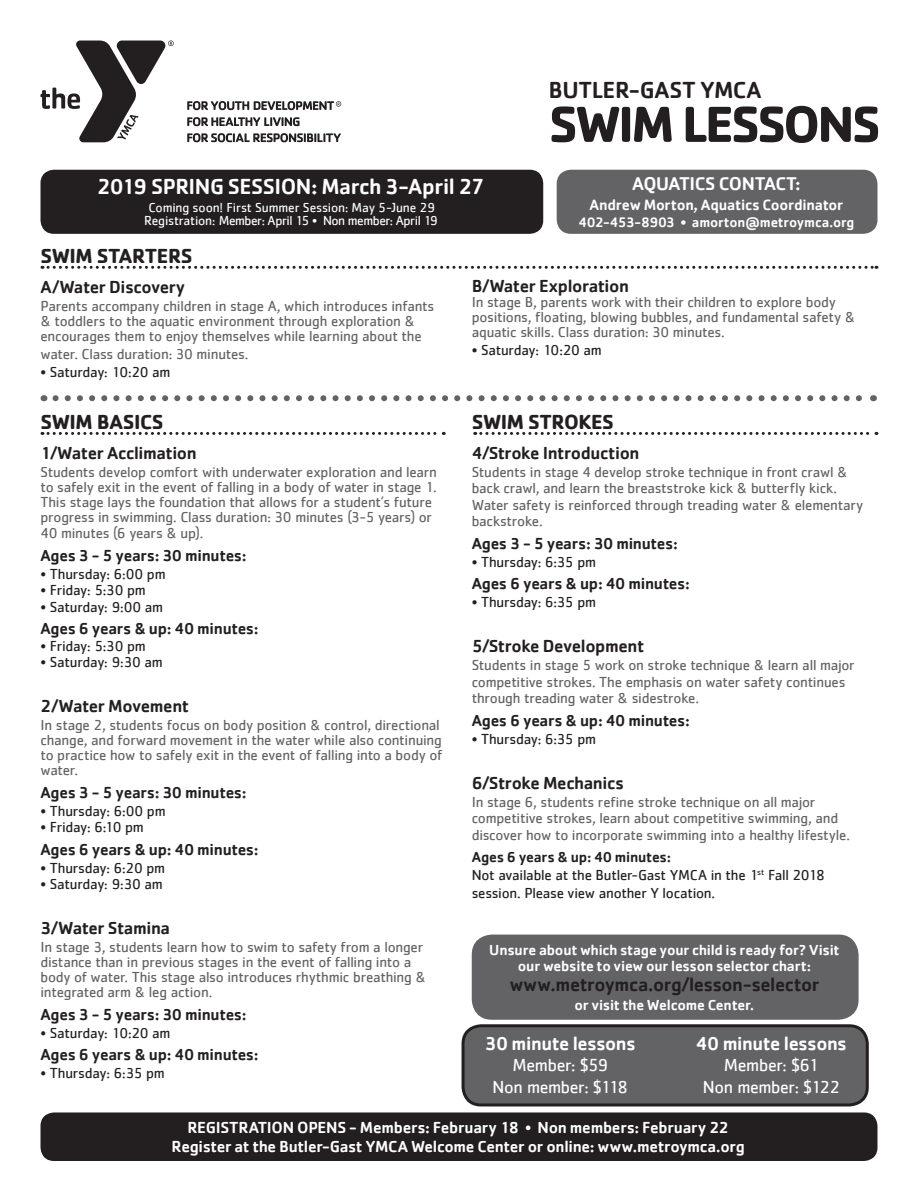
<style>
.page{position:relative;width:918px;height:1188px;background:#fff}
.page>*{position:absolute;margin:0;border:0;box-sizing:border-box;transform-origin:0 0}
.t1{font:700 52.5px "Cachet";letter-spacing:-.055em;color:#231f20}
.t2{font:500 24px "Cachet";letter-spacing:-.015em;color:#231f20}
.t3{font:500 22.5px "Cachet";letter-spacing:-.02em;color:#fff}
.t4{font:700 21px "Cachet";letter-spacing:-.02em;color:#231f20}
.t5{font:500 19.5px "Cachet";letter-spacing:-.025em;color:#231f20}
.t6{font:500 19.5px "Cachet";letter-spacing:-.025em;color:#fff}
.t7{font:500 19.05px "Cachet";letter-spacing:-.02em;color:#fff}
.t8{font:500 18px "Cachet";letter-spacing:-.025em;color:#231f20}
.t9{font:18px/21.6px "Cachet";letter-spacing:-.025em;color:#fff;text-align:center}
.t10{font:500 16.5px "Cachet";letter-spacing:-.02em;color:#231f20}
.t11{font:500 16.5px/19.8px "Cachet";letter-spacing:-.015em;color:#fff;text-align:center}
.t12{font:500 15.45px "Cachet";letter-spacing:-.015em;color:#fff}
.t13{font:15px/15px "Cachet";letter-spacing:-.015em;color:#636366}
.t14{font:15px/18px "Cachet";letter-spacing:-.015em;color:#231f20}
.t15{font:500 15px/16.5px "Cachet";letter-spacing:-.015em;color:#fff;text-align:center}
.t16{font:500 14.25px "Cachet";letter-spacing:-.015em;color:#fff}
.t17{font:13.5px/13.5px "Cachet";letter-spacing:-.015em;color:#fff;text-align:center}
.s1{font-weight:500}
.s2{font-weight:400}
</style>
<div class="page">
<svg style="left:41px;top:40px;width:133px;height:102px"></svg>
<svg style="left:187px;top:117px;width:113px;height:9px"></svg>
<svg style="left:187px;top:133px;width:154px;height:9px"></svg>
<svg style="left:187px;top:101px;width:154px;height:9px"></svg>
<div style="left:40px;top:1112px;width:838px;height:49px;background:#231f20;border-radius:14px"></div>
<div style="left:40px;top:170px;width:503px;height:64px;background:#231f20;border-radius:14px"></div>
<svg style="left:42px;top:266px;width:835px;height:3px"></svg>
<div style="left:472px;top:935px;width:387px;height:85px;background:#636366;border-radius:20px"></div>
<svg style="left:56px;top:395px;width:806px;height:6px"></svg>
<svg style="left:42px;top:432px;width:402px;height:3px"></svg>
<svg style="left:475px;top:432px;width:402px;height:3px"></svg>
<div style="left:557px;top:170px;width:321px;height:64px;background:#636366;border-radius:14px"></div>
<div style="left:463px;top:1026px;width:404px;height:79px;background:#636366;border-radius:18px"></div>
<div style="left:462px;top:1024px;width:407px;height:82px;border:3px solid #231f20;border-radius:18px"></div>
<h3 class="t3" style="left:97px;top:172px;width:389px">2019 SPRING SESSION: March 3-April 27</h3>
<p class="t17" style="left:144px;top:200px;width:295px">Coming soon! First Summer Session: May 5-June 29<br>Registration: Member: April 15 • Non member: April 19</p>
<h2 class="t2" style="left:549px;top:76px;width:214px">BUTLER-GAST YMCA</h2>
<h1 class="t1" style="left:549px;top:90px;width:334px">SWIM LESSONS</h1>
<p class="t7" style="left:632px;top:172px;width:170px">AQUATICS CONTACT:</p>
<p class="t12" style="left:589px;top:195px;width:255px">Andrew Morton, Aquatics Coordinator</p>
<p class="t16" style="left:578px;top:214px;width:277px">402-453-8903 • amorton@metroymca.org</p>
<h3 class="t4" style="left:40px;top:242px;width:154px">SWIM STARTERS</h3>
<p class="t8" style="left:40px;top:276px;width:146px">A/Water Discovery</p>
<p class="t13" style="left:40px;top:298px;width:395px">Parents accompany children in stage A, which introduces infants &amp; toddlers to the aquatic environment through exploration &amp; encourages them to enjoy themselves while learning about the</p>
<p class="t13" style="left:40px;top:346px;width:210px">water. Class duration: 30 minutes.</p>
<p class="t14" style="left:40px;top:363px;width:132px">• Saturday: 10:20 am</p>
<h3 class="t4" style="left:40px;top:408px;width:125px">SWIM BASICS</h3>
<p class="t8" style="left:40px;top:442px;width:158px">1/Water Acclimation</p>
<p class="t13" style="left:40px;top:464px;width:398px">Students develop comfort with underwater exploration and learn to safely exit in the event of falling in a body of water in stage 1.<br>This stage lays the foundation that allows for a student’s future progress in swimming. Class duration: 30 minutes (3-5 years) or</p>
<p class="t13" style="left:40px;top:525px;width:164px">40 minutes (6 years &amp; up).</p>
<p class="t10" style="left:40px;top:545px;width:208px">Ages 3 - 5 years: 30 minutes:</p>
<p class="t14" style="left:40px;top:564px;width:127px">• Thursday: 6:00 pm</p>
<p class="t14" style="left:40px;top:581px;width:107px">• Friday: 5:30 pm</p>
<p class="t14" style="left:40px;top:597px;width:124px">• Saturday: 9:00 am</p>
<p class="t10" style="left:40px;top:619px;width:220px">Ages 6 years &amp; up: 40 minutes:</p>
<p class="t14" style="left:40px;top:636px;width:107px">• Friday: 5:30 pm</p>
<p class="t14" style="left:40px;top:653px;width:124px">• Saturday: 9:30 am</p>
<p class="t8" style="left:40px;top:695px;width:150px">2/Water Movement</p>
<p class="t13" style="left:40px;top:717px;width:403px">In stage 2, students focus on body position &amp; control, directional change, and forward movement in the water while also continuing to practice how to safely exit in the event of falling into a body of water.</p>
<p class="t10" style="left:40px;top:782px;width:208px">Ages 3 - 5 years: 30 minutes:</p>
<p class="t14" style="left:40px;top:801px;width:127px">• Thursday: 6:00 pm</p>
<p class="t14" style="left:40px;top:818px;width:105px">• Friday: 6:10 pm</p>
<p class="t10" style="left:40px;top:839px;width:220px">Ages 6 years &amp; up: 40 minutes:</p>
<p class="t14" style="left:40px;top:858px;width:126px">• Thursday: 6:20 pm</p>
<p class="t14" style="left:40px;top:875px;width:124px">• Saturday: 9:30 am</p>
<p class="t8" style="left:40px;top:917px;width:131px">3/Water Stamina</p>
<p class="t13" style="left:40px;top:939px;width:387px">In stage 3, students learn how to swim to safety from a longer distance than in previous stages in the event of falling into a body of water. This stage also introduces rhythmic breathing &amp; integrated arm &amp; leg action.</p>
<p class="t10" style="left:40px;top:1004px;width:208px">Ages 3 - 5 years: 30 minutes:</p>
<p class="t14" style="left:40px;top:1023px;width:132px">• Saturday: 10:20 am</p>
<p class="t10" style="left:40px;top:1045px;width:220px">Ages 6 years &amp; up: 40 minutes:</p>
<p class="t14" style="left:40px;top:1064px;width:126px">• Thursday: 6:35 pm</p>
<p class="t8" style="left:472px;top:275px;width:159px">B/Water Exploration</p>
<p class="t13" style="left:472px;top:295px;width:385px">In stage B, parents work with their children to explore body positions, floating, blowing bubbles, and fundamental safety &amp; aquatic skills. Class duration: 30 minutes.</p>
<p class="t14" style="left:472px;top:341px;width:132px">• Saturday: 10:20 am</p>
<h3 class="t4" style="left:472px;top:408px;width:144px">SWIM STROKES</h3>
<p class="t8" style="left:472px;top:442px;width:169px">4/Stroke Introduction</p>
<p class="t13" style="left:472px;top:463px;width:393px;line-height:16.5px">Students in stage 4 develop stroke technique in front crawl &amp; back crawl, and learn the breaststroke kick &amp; butterfly kick.<br>Water safety is reinforced through treading water &amp; elementary backstroke.</p>
<p class="t10" style="left:472px;top:533px;width:208px">Ages 3 - 5 years: 30 minutes:</p>
<p class="t14" style="left:472px;top:552px;width:126px">• Thursday: 6:35 pm</p>
<p class="t10" style="left:472px;top:574px;width:220px">Ages 6 years &amp; up: 40 minutes:</p>
<p class="t14" style="left:472px;top:593px;width:126px">• Thursday: 6:35 pm</p>
<p class="t8" style="left:472px;top:635px;width:174px">5/Stroke Development</p>
<p class="t13" style="left:472px;top:657px;width:384px;line-height:16.5px">Students in stage 5 work on stroke technique &amp; learn all major competitive strokes. The emphasis on water safety continues through treading water &amp; sidestroke.</p>
<p class="t10" style="left:472px;top:710px;width:220px">Ages 6 years &amp; up: 40 minutes:</p>
<p class="t14" style="left:472px;top:729px;width:126px">• Thursday: 6:35 pm</p>
<p class="t8" style="left:472px;top:772px;width:154px">6/Stroke Mechanics</p>
<p class="t13" style="left:472px;top:793px;width:380px;line-height:16.5px">In stage 6, students refine stroke technique on all major competitive strokes, learn about competitive swimming, and discover how to incorporate swimming into a healthy lifestyle.</p>
<p class="t14" style="left:472px;top:848px;width:355px"><span class="s1">Ages 6 years &amp; up: 40 minutes:<br></span>Not available at the Butler-Gast YMCA in the 1<sup>st</sup> Fall 2018 session. Please view another Y location.</p>
<p class="t15" style="left:489px;top:941px;width:352px">Unsure about which stage your child is ready for? Visit our website to view our lesson selector chart:</p>
<h3 class="t5" style="left:509px;top:972px;width:312px">www.metroymca.org/lesson-selector</h3>
<p class="t15" style="left:575px;top:996px;width:181px">or visit the Welcome Center.</p>
<h3 class="t6" style="left:485px;top:1031px;width:152px">30 minute lessons</h3>
<p class="t9" style="left:493px;top:1054px;width:137px">Member: $59<br>Non member: $118</p>
<h3 class="t6" style="left:696px;top:1031px;width:153px">40 minute lessons</h3>
<p class="t9" style="left:703px;top:1054px;width:139px">Member: $61<br>Non member: $122</p>
<p class="t11" style="left:172px;top:1117px;width:575px">REGISTRATION OPENS - Members: February 18 <span class="s2">•</span> Non members: February 22<br>Register at the Butler-Gast YMCA Welcome Center or online: www.metroymca.org</p>
</div>
